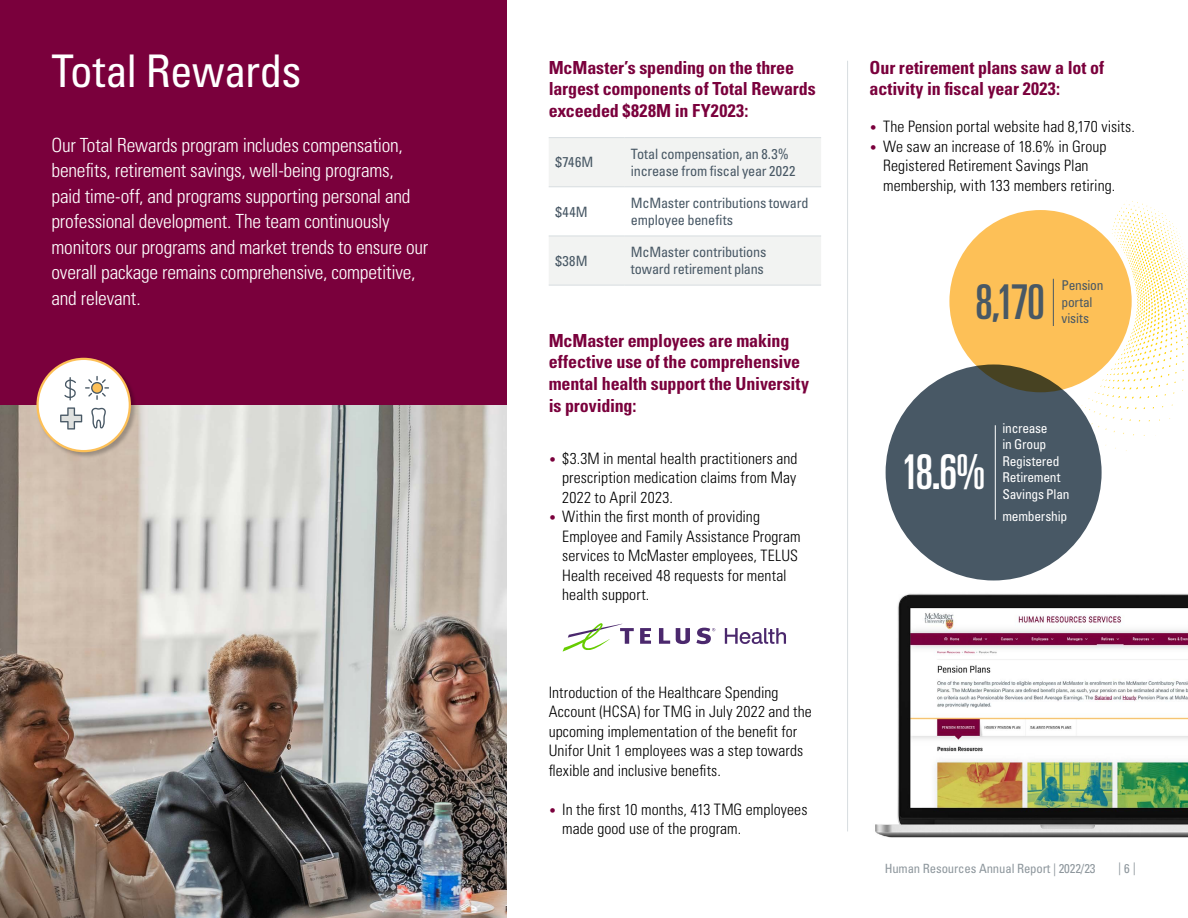
<style>
.page{position:relative;width:1188px;height:918px;background:#fff}
.page>*{position:absolute;margin:0;border:0;box-sizing:border-box;transform-origin:0 0}
.t1{font:ultra-condensed 48px "Univers LT Std";color:#fff}
.t2{font:ultra-condensed 48px "Univers LT Std";color:#485865}
.t3{font:condensed 45px "Univers LT Std";letter-spacing:-.015em;color:#fff}
.Lead{font:300 condensed 19.5px/25.5px "Univers LT Std";letter-spacing:-.01em;color:#fff}
.t4{font:700 condensed 18px/21.8px "Univers LT Std";letter-spacing:-.01em;color:#7a003c}
.Body{font:300 condensed 15.75px/19.5px "Univers LT Std";letter-spacing:.005em;color:#000}
.Table_body{font:condensed 14.25px/17.2px "Univers LT Std";letter-spacing:-.015em;color:#485865}
.t5{font:condensed 13.5px/16.5px "Univers LT Std";letter-spacing:-.02em;color:#fff}
.t6{font:condensed 13.5px/16.5px "Univers LT Std";letter-spacing:-.015em;color:#485865}
.t7{font:condensed 12.75px "Univers LT Std";letter-spacing:-.01em;color:#8e979d}
.s1{font-size:12.75px;color:#7a003c}
</style>
<div class="page">
<hr style="left:847px;top:61px;width:1px;height:770px;background:#d7dde0">
<svg style="left:1062px;top:201px;width:126px;height:250px"></svg>
<div style="left:0;top:0;width:506px;height:405px;background:#7a003c"></div>
<svg style="left:549px;top:138px;width:272px;height:147px"></svg>
<hr style="left:549px;top:137px;width:75px;height:1px;background:#d7dde0">
<hr style="left:624px;top:137px;width:197px;height:1px;background:#d7dde0">
<hr style="left:549px;top:186px;width:75px;height:1px;background:#d7dde0">
<hr style="left:624px;top:186px;width:197px;height:1px;background:#d7dde0">
<hr style="left:549px;top:236px;width:75px;height:1px;background:#d7dde0">
<hr style="left:624px;top:236px;width:197px;height:1px;background:#d7dde0">
<hr style="left:549px;top:285px;width:75px;height:1px;background:#d7dde0">
<hr style="left:624px;top:285px;width:197px;height:1px;background:#d7dde0">
<img style="left:0;top:405px;width:506px;height:513px">
<div style="left:36px;top:358px;width:102px;height:101px;background:#000;opacity:.25"></div>
<div style="left:38px;top:359px;width:92px;height:92px;background:#fff;border-radius:50%"></div>
<svg style="left:60px;top:407px;width:22px;height:23px"></svg>
<svg style="left:64px;top:377px;width:12px;height:24px"></svg>
<svg style="left:91px;top:408px;width:15px;height:21px"></svg>
<svg style="left:85px;top:376px;width:24px;height:24px"></svg>
<div style="left:36px;top:358px;width:95px;height:94px;border:2px solid #fdc057;border-radius:50%"></div>
<svg style="left:640px;top:628px;width:11px;height:16px"></svg>
<svg style="left:659px;top:628px;width:11px;height:16px"></svg>
<svg style="left:676px;top:628px;width:14px;height:16px"></svg>
<svg style="left:563px;top:623px;width:71px;height:29px"></svg>
<svg style="left:696px;top:628px;width:19px;height:16px"></svg>
<svg style="left:725px;top:628px;width:61px;height:16px"></svg>
<img style="left:875px;top:593px;width:313px;height:245px">
<div style="left:886px;top:364px;width:216px;height:216px;background:#485865;border-radius:50%"></div>
<hr style="left:995px;top:425px;width:1px;height:95px;background:#fff">
<div style="left:949px;top:210px;width:183px;height:182px;background:#fdc057;border-radius:50%"></div>
<hr style="left:1053px;top:279px;width:1px;height:47px;background:#485865">
<h1 class="t3" style="left:52px;top:42px;width:251px">Total Rewards</h1>
<p class="Lead" style="left:52px;top:132px;width:378px">Our Total Rewards program includes compensation, benefits, retirement savings, well-being programs,<br>paid time-off, and programs supporting personal and professional development. The team continuously monitors our programs and market trends to ensure our overall package remains comprehensive, competitive, and relevant.</p>
<h2 class="t4" style="left:549px;top:56px;width:269px">McMaster’s spending on the three largest components of Total Rewards exceeded $828M in FY2023:</h2>
<p class="Table_body" style="left:555px;top:153px;width:40px">$746M</p>
<p class="Table_body" style="left:631px;top:145px;width:166px">Total compensation, an 8.3% increase from fiscal year 2022</p>
<p class="Table_body" style="left:555px;top:203px;width:34px">$44M</p>
<p class="Table_body" style="left:631px;top:194px;width:179px">McMaster contributions toward employee benefits</p>
<p class="Table_body" style="left:555px;top:252px;width:34px">$38M</p>
<p class="Table_body" style="left:631px;top:243px;width:137px">McMaster contributions toward retirement plans</p>
<h2 class="t4" style="left:549px;top:329px;width:262px">McMaster employees are making effective use of the comprehensive mental health support the University is providing:</h2>
<p class="Body" style="left:562px;top:448px;width:237px;text-align:justify;text-indent:-14px"><span class="s1">•</span> $3.3M in mental health practitioners and prescription medication claims from May 2022 to April 2023.</p>
<p class="Body" style="left:562px;top:507px;width:240px;text-indent:-14px"><span class="s1">•</span> Within the first month of providing Employee and Family Assistance Program services to McMaster employees, TELUS Health received 48 requests for mental health support.</p>
<p class="Body" style="left:549px;top:682px;width:265px">Introduction of the Healthcare Spending Account (HCSA) for TMG in July 2022 and the upcoming implementation of the benefit for Unifor Unit 1 employees was a step towards flexible and inclusive benefits.</p>
<p class="Body" style="left:562px;top:799px;width:247px;text-indent:-14px"><span class="s1">•</span> In the first 10 months, 413 TMG employees made good use of the program.</p>
<h2 class="t4" style="left:870px;top:56px;width:236px">Our retirement plans saw a lot of activity in fiscal year 2023:</h2>
<p class="Body" style="left:870px;top:117px;width:267px"><span class="s1">•</span> The Pension portal website had 8,170 visits.</p>
<p class="Body" style="left:883px;top:136px;width:234px;text-indent:-14px"><span class="s1">•</span> We saw an increase of 18.6% in Group<br>Registered Retirement Savings Plan membership, with 133 members retiring.</p>
<p class="t2" style="left:975px;top:275px;width:71px">8,170</p>
<p class="t6" style="left:1061px;top:277px;width:44px">Pension portal</p>
<p class="t6" style="left:1061px;top:310px;width:29px">visits</p>
<p class="t1" style="left:901px;top:445px;width:86px">18.6%</p>
<p class="t5" style="left:1002px;top:420px;width:69px">increase<br>in Group<br>Registered<br>Retirement<br>Savings Plan</p>
<p class="t5" style="left:1002px;top:507px;width:66px">membership</p>
<p class="t7" style="left:885px;top:861px;width:212px">Human Resources Annual Report | 2022/23</p>
<p class="t7" style="left:1118px;top:860px;width:19px">| 6 |</p>
</div>
